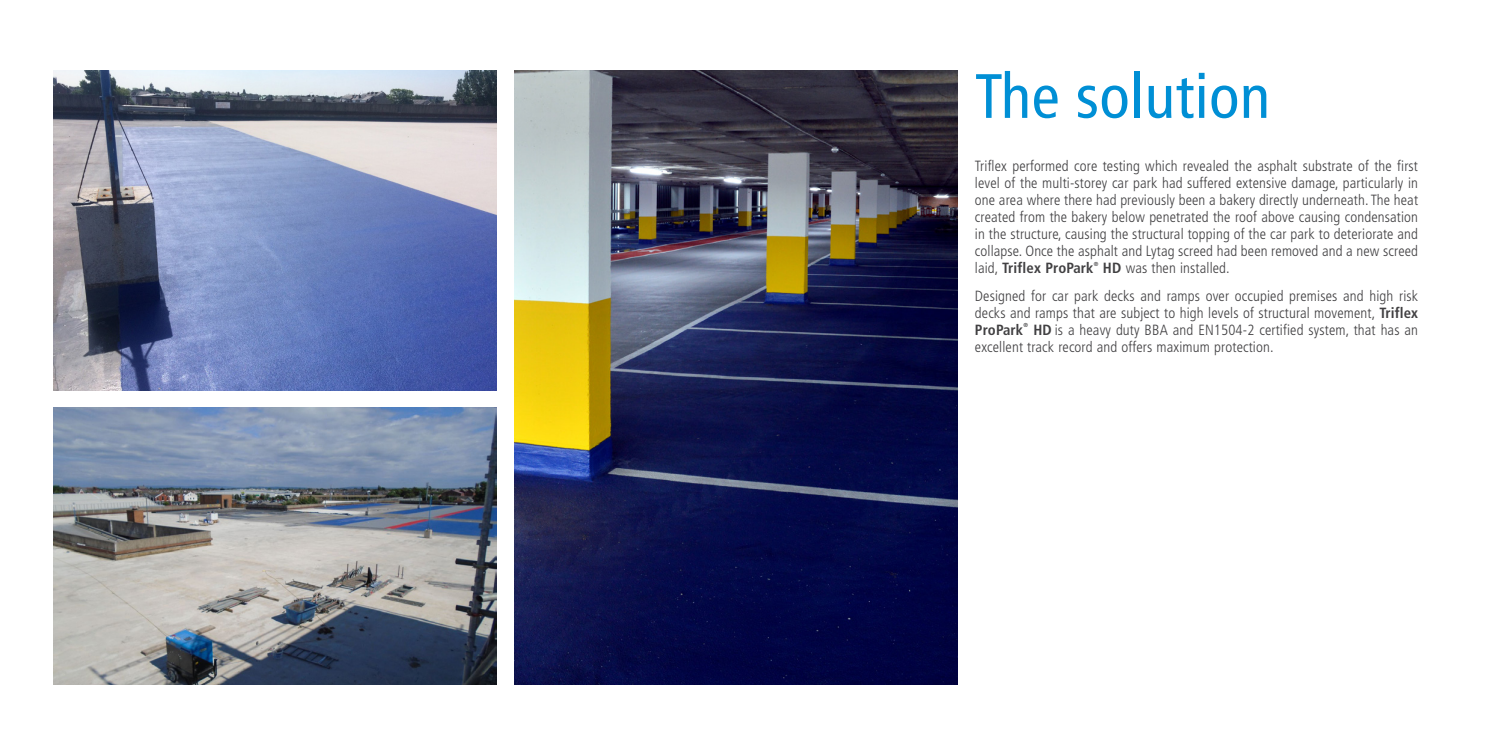
<style>
.page{position:relative;width:1489px;height:745px;background:#fff}
.page>*{position:absolute;margin:0;border:0;box-sizing:border-box;transform-origin:0 0}
.t1{font:condensed 62.5px "Frutiger LT Pro";letter-spacing:.01em;color:#008fd5}
.Body{font:300 condensed 14.75px/17px "Frutiger LT Pro";letter-spacing:.01em;color:#414042;text-align:justify}
.Body-2{font:700 condensed 5.88px "Frutiger LT Pro";color:#414042}
.s1{font-weight:700}
</style>
<div class="page">
<img style="left:514px;top:71px;width:443px;height:613px">
<img style="left:53px;top:71px;width:443px;height:319px">
<img style="left:53px;top:407px;width:443px;height:277px">
<h1 class="t1" style="left:974px;top:60px;width:297px">The solution</h1>
<p class="Body" style="left:974px;top:157px;width:444px">Triflex performed core testing which revealed the asphalt substrate of the first level of the multi-storey car park had suffered extensive damage, particularly in one area where there had previously been a bakery directly underneath. The heat created from the bakery below penetrated the roof above causing condensation in the structure, causing the structural topping of the car park to deteriorate and collapse. Once the asphalt and Lytag screed had been removed and a new screed laid, <span class="s1">Triflex ProPark</span></p>
<p class="Body-2" style="left:1093px;top:260px;width:6px">®</p>
<p class="Body" style="left:1102px;top:259px;width:128px"><span class="s1">HD</span> was then installed.</p>
<p class="Body" style="left:974px;top:287px;width:444px">Designed for car park decks and ramps over occupied premises and high risk decks and ramps that are subject to high levels of structural movement, <span class="s1">Triflex ProPark</span></p>
<p class="Body" style="left:974px;top:321px;width:444px;text-indent:58px"><span class="s1">HD</span> is a heavy duty BBA and EN1504-2 certified system, that has an excellent track record and offers maximum protection.</p>
<p class="Body-2" style="left:1023px;top:322px;width:6px">®</p>
</div>
